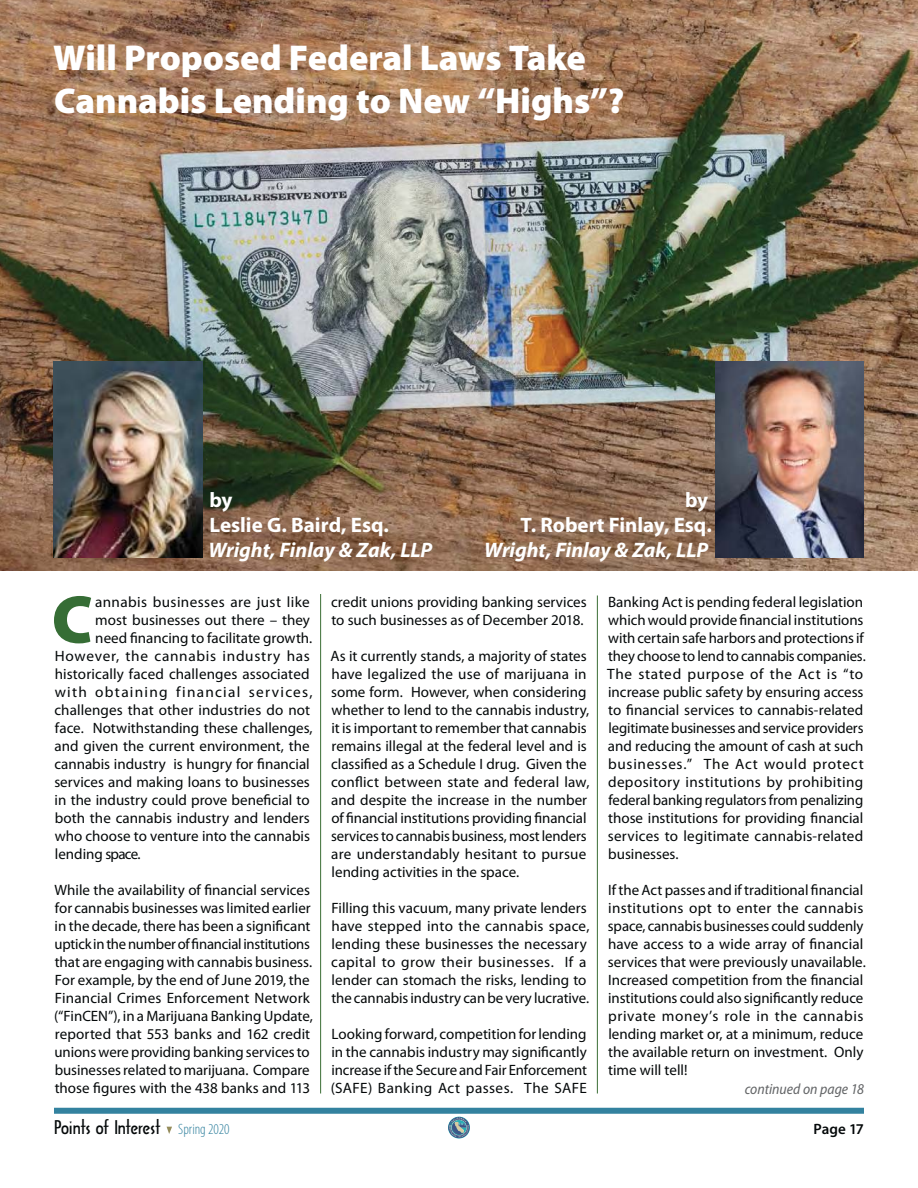
<style>
.page{position:relative;width:918px;height:1188px;background:#fff}
.page>*{position:absolute;margin:0;border:0;box-sizing:border-box;transform-origin:0 0}
.t1{font:900 36px/43.2px "Myriad Pro";color:#fff}
.t2{font:italic 700 21px "Myriad Pro";color:#fff}
.t3{font:700 21px/25.2px "Myriad Pro";color:#fff;text-align:right}
.t4{font:18px "Arquitectura";letter-spacing:-.025em;color:#040809;scale:1.25 1}
.t5{font:15px/18px "Myriad Pro";color:#040809}
.t6{font:15px "Myriad Pro";letter-spacing:.08em;color:#040809}
.t7{font:15px "Myriad Pro";letter-spacing:.045em;color:#040809}
.t8{font:15px "Myriad Pro";letter-spacing:.025em;color:#040809}
.t9{font:italic semi-condensed 15px "Myriad Pro";color:#636567}
.t10{font:600 15px "Myriad Pro";letter-spacing:-.005em;color:#040809}
.s1{font-family:"Myriad Pro";font-weight:300;font-stretch:condensed;font-size:15px;color:#33829f}
</style>
<div class="page">
<img style="left:0;top:0;width:918px;height:570px">
<div style="left:54px;top:1108px;width:810px;height:6px;background:#33829f"></div>
<svg style="left:167px;top:1127px;width:5px;height:7px"></svg>
<svg style="left:448px;top:1117px;width:22px;height:22px"></svg>
<svg style="left:448px;top:1117px;width:22px;height:21px"></svg>
<svg style="left:448px;top:1118px;width:21px;height:19px"></svg>
<svg style="left:54px;top:596px;width:37px;height:47px"></svg>
<img style="left:715px;top:361px;width:149px;height:196px">
<img style="left:53px;top:361px;width:149px;height:196px">
<hr style="left:320px;top:594px;width:1px;height:500px;background:#3b6e35">
<hr style="left:597px;top:595px;width:1px;height:499px;background:#3b6e35">
<h1 class="t1" style="left:53px;top:38px;width:573px">Will Proposed Federal Laws Take<br>Cannabis Lending to New “Highs”?</h1>
<h2 class="t3" style="left:209px;top:487px;width:181px;text-align:left">by<br>Leslie G. Baird, Esq.</h2>
<h2 class="t2" style="left:208px;top:538px;width:225px">Wright, Finlay &amp; Zak, LLP</h2>
<p class="t5" style="left:331px;top:594px;width:257px">credit unions providing banking services to such businesses as of December 2018.</p>
<p class="t5" style="left:330px;top:648px;width:261px">As it currently stands, a majority of states have legalized the use of marijuana in some form. However, when considering whether to lend to the cannabis industry, it is important to remember that cannabis remains illegal at the federal level and is classified as a Schedule I drug. Given the conflict between state and federal law, and despite the increase in the number of financial institutions providing financial services to cannabis business, most lenders are understandably hesitant to pursue lending activities in the space.</p>
<p class="t5" style="left:331px;top:900px;width:260px">Filling this vacuum, many private lenders have stepped into the cannabis space, lending these businesses the necessary capital to grow their businesses. If a lender can stomach the risks, lending to the cannabis industry can be very lucrative.</p>
<p class="t5" style="left:331px;top:1026px;width:258px;text-align:justify">Looking forward, competition for lending in the cannabis industry may significantly increase if the Secure and Fair Enforcement (SAFE) Banking Act passes. The SAFE</p>
<h2 class="t3" style="left:521px;top:487px;width:193px">by<br>T. Robert Finlay, Esq.</h2>
<h2 class="t2" style="left:484px;top:538px;width:225px">Wright, Finlay &amp; Zak, LLP</h2>
<p class="t5" style="left:607px;top:594px;width:260px">Banking Act is pending federal legislation which would provide financial institutions with certain safe harbors and protections if they choose to lend to cannabis companies.<br>The stated purpose of the Act is “to increase public safety by ensuring access to financial services to cannabis-related legitimate businesses and service providers and reducing the amount of cash at such businesses.” The Act would protect depository institutions by prohibiting federal banking regulators from penalizing those institutions for providing financial services to legitimate cannabis-related businesses.</p>
<p class="t5" style="left:608px;top:882px;width:259px">If the Act passes and if traditional financial institutions opt to enter the cannabis space, cannabis businesses could suddenly have access to a wide array of financial services that were previously unavailable.<br>Increased competition from the financial institutions could also significantly reduce private money’s role in the cannabis lending market or, at a minimum, reduce the available return on investment. Only time will tell!</p>
<p class="t8" style="left:95px;top:596px;width:216px">annabis businesses are just like</p>
<p class="t5" style="left:95px;top:612px;width:216px">most businesses out there – they</p>
<p class="t5" style="left:95px;top:630px;width:219px">need financing to facilitate growth.</p>
<p class="t7" style="left:55px;top:650px;width:257px">However, the cannabis industry has</p>
<p class="t5" style="left:55px;top:666px;width:256px">historically faced challenges associated</p>
<p class="t6" style="left:55px;top:686px;width:260px">with obtaining financial services,</p>
<p class="t5" style="left:54px;top:702px;width:257px">challenges that other industries do not</p>
<p class="t5" style="left:55px;top:720px;width:259px">face. Notwithstanding these challenges,</p>
<p class="t5" style="left:54px;top:738px;width:257px">and given the current environment, the</p>
<p class="t5" style="left:54px;top:756px;width:257px">cannabis industry is hungry for financial</p>
<p class="t5" style="left:54px;top:774px;width:257px">services and making loans to businesses</p>
<p class="t5" style="left:55px;top:792px;width:257px">in the industry could prove beneficial to</p>
<p class="t5" style="left:55px;top:810px;width:257px">both the cannabis industry and lenders</p>
<p class="t5" style="left:55px;top:828px;width:257px">who choose to venture into the cannabis</p>
<p class="t5" style="left:55px;top:846px;width:87px">lending space.</p>
<p class="t5" style="left:54px;top:882px;width:260px">While the availability of financial services for cannabis businesses was limited earlier in the decade, there has been a significant uptick in the number of financial institutions that are engaging with cannabis business.<br>For example, by the end of June 2019, the Financial Crimes Enforcement Network (“FinCEN”), in a Marijuana Banking Update, reported that 553 banks and 162 credit unions were providing banking services to businesses related to marijuana. Compare those figures with the 438 banks and 113</p>
<p class="t9" style="left:745px;top:1083px;width:121px">continued on page 18</p>
<p class="t4" style="left:54px;top:1116px;width:142px">Points of Interest <span class="s1">Spring 2020</span></p>
<p class="t10" style="left:814px;top:1120px;width:52px">Page 17</p>
</div>
